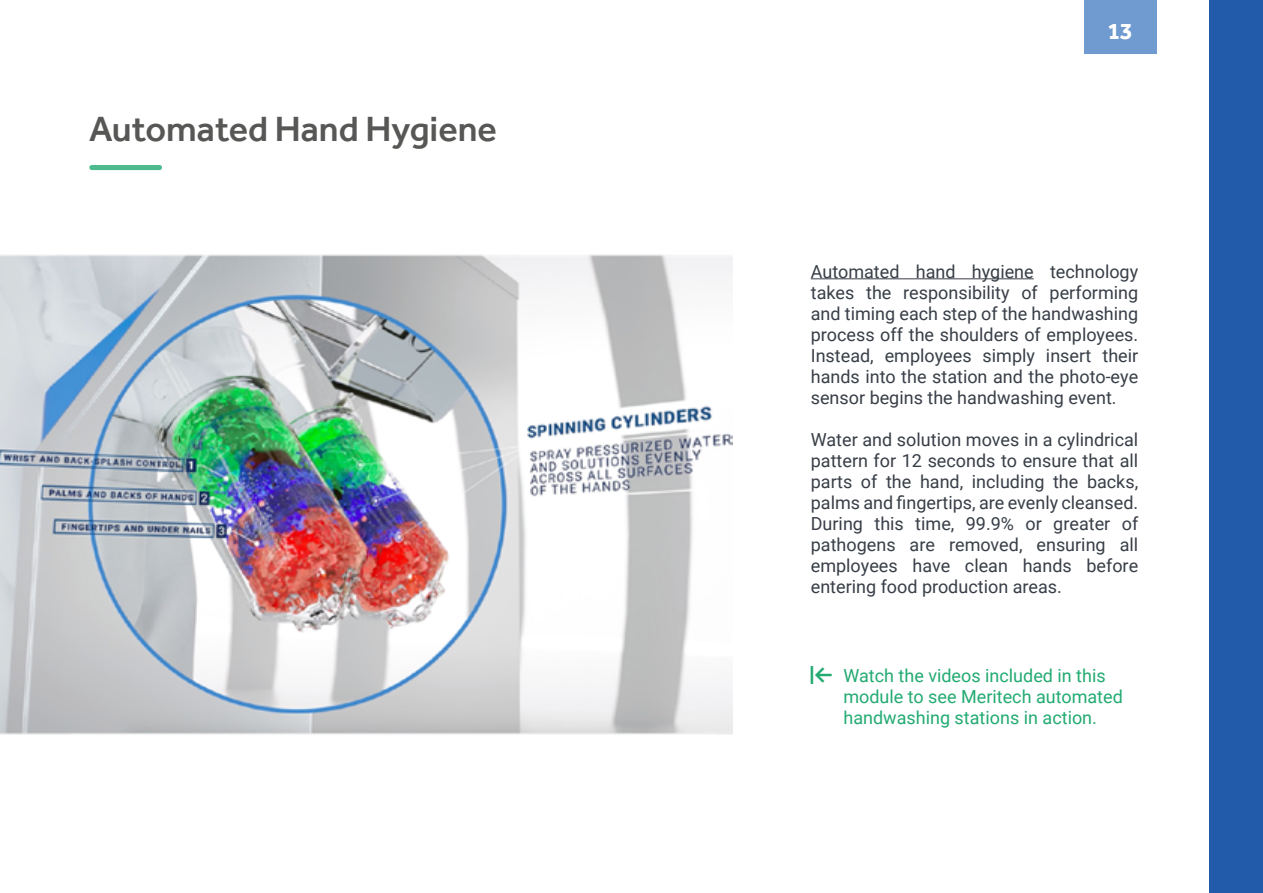
<style>
.page{position:relative;width:1263px;height:893px;background:#fff}
.page>*{position:absolute;margin:0;border:0;box-sizing:border-box;transform-origin:0 0}
.t1{font:500 36px "Effra";color:#575756}
.t2{font:24px "Font Awesome 5 Pro";color:#22aa71}
.t3{font:700 24px "Effra";color:#fff}
.t4{font:18px/21px "Roboto";color:#383e47;text-align:justify}
.t5{font:18px/21px "Roboto";color:#22aa71}
</style>
<div class="page">
<hr style="left:811px;top:278px;width:223px;height:1px;background:#383e47">
<div style="left:89px;top:165px;width:73px;height:5px;background:#4ebb8e;border-radius:3px"></div>
<img style="left:0;top:254px;width:732px;height:481px">
<div style="left:1209px;top:0;width:54px;height:893px;background:#225baa"></div>
<div style="left:1084px;top:0;width:73px;height:54px;background:#709bd1"></div>
<h1 class="t1" style="left:89px;top:107px;width:409px">Automated Hand Hygiene</h1>
<h2 class="t3" style="left:1107px;top:16px;width:27px">13</h2>
<p class="t4" style="left:811px;top:260px;width:329px">Automated hand hygiene technology takes the responsibility of performing and timing each step of the handwashing process off the shoulders of employees.<br>Instead, employees simply insert their hands into the station and the photo-eye sensor begins the handwashing event.</p>
<p class="t4" style="left:811px;top:428px;width:329px">Water and solution moves in a cylindrical pattern for 12 seconds to ensure that all parts of the hand, including the backs, palms and fingertips, are evenly cleansed.<br>During this time, 99.9% or greater of pathogens are removed, ensuring all employees have clean hands before entering food production areas.</p>
<h2 class="t2" style="left:811px;top:663px;width:22px">□▼□●▼</h2>
<p class="t5" style="left:843px;top:665px;width:281px">Watch the videos included in this module to see Meritech automated handwashing stations in action.</p>
</div>
